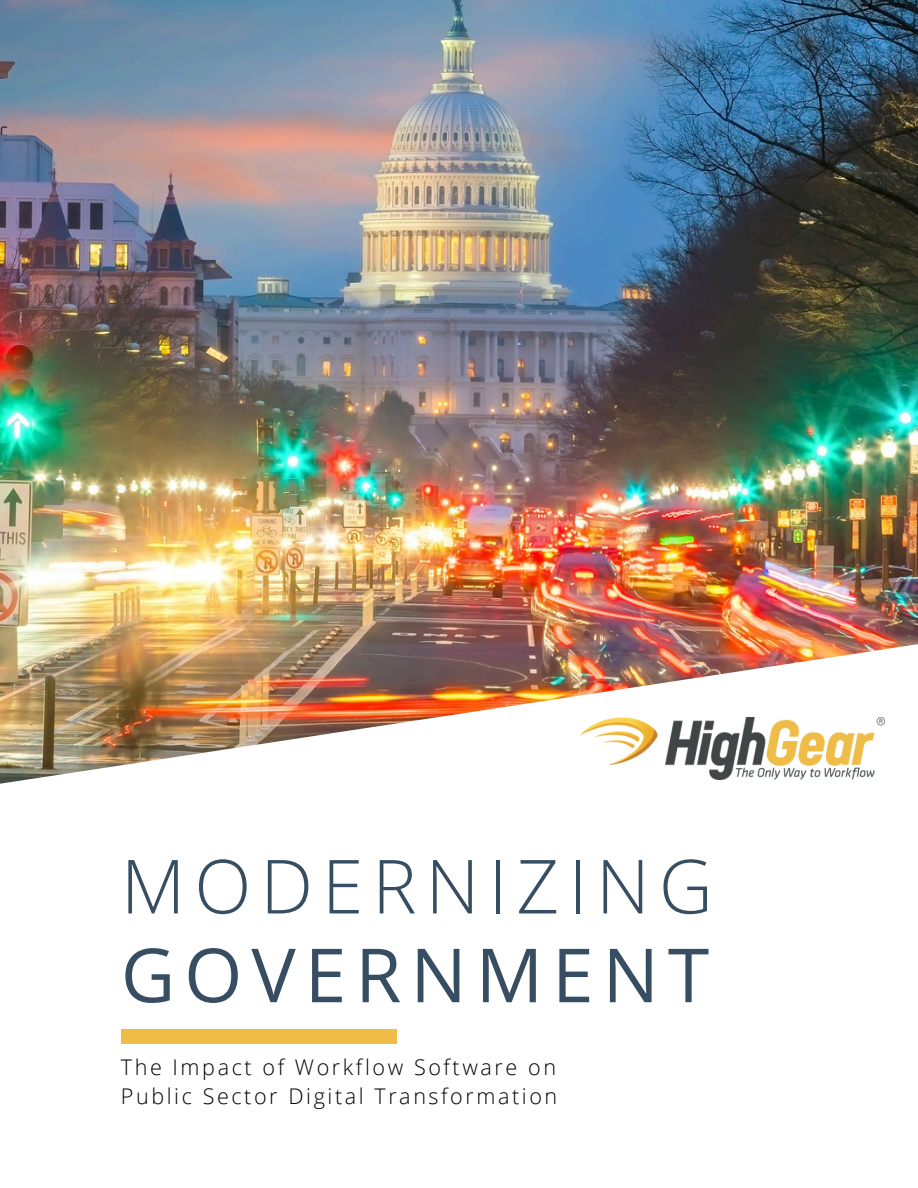
<style>
.page{position:relative;width:918px;height:1188px;background:#fff}
.page>*{position:absolute;margin:0;border:0;box-sizing:border-box;transform-origin:0 0}
.t1{font:300 74.7px "Open Sans";letter-spacing:.12em;color:#364d62}
.t2{font:74.7px "Open Sans";letter-spacing:.12em;color:#364d62}
.t3{font:300 21.6px/29.2px "Open Sans";letter-spacing:.12em;color:#000}
</style>
<div class="page">
<img style="left:0;top:0;width:918px;height:784px">
<img style="left:581px;top:717px;width:303px;height:62px">
<div style="left:121px;top:1029px;width:275px;height:14px;background:#efbd47"></div>
<h1 class="t1" style="left:121px;top:834px;width:593px">MODERNIZING</h1>
<h1 class="t2" style="left:121px;top:922px;width:590px">GOVERNMENT</h1>
<p class="t3" style="left:121px;top:1052px;width:438px">The Impact of Workflow Software on<br>Public Sector Digital Transformation</p>
</div>
